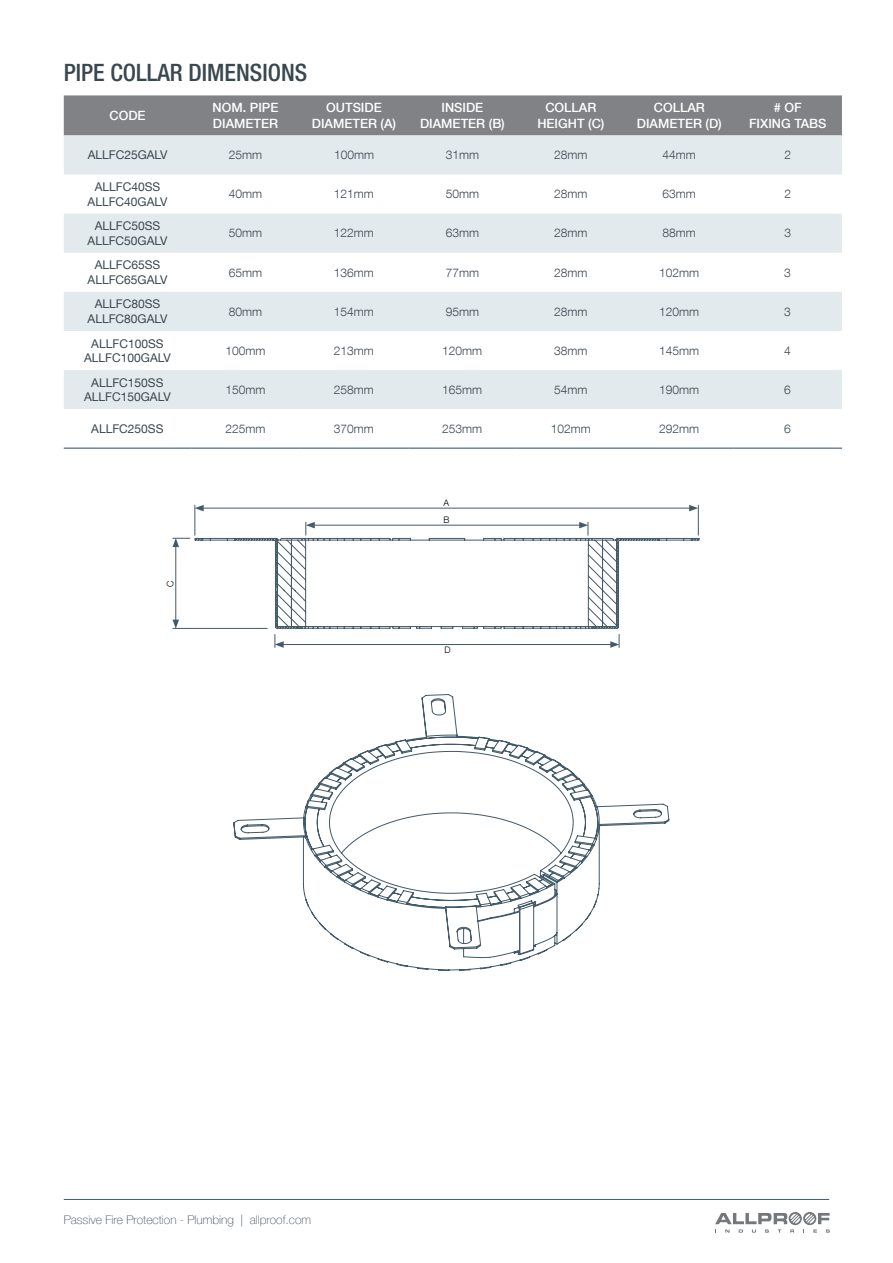
<style>
.page{position:relative;width:893px;height:1263px;background:#fff}
.page>*{position:absolute;margin:0;border:0;box-sizing:border-box;transform-origin:0 0}
.t1{font:500 condensed 24px "Helvetica Neue LT Com";color:#39474f}
.t2{font:500 12.75px/15.3px "Helvetica Neue LT Com";color:#fff;text-align:center}
.t3{font:300 12px "Helvetica Neue LT Com";color:#39474f}
.t4{font:12px/14.4px "Helvetica Neue LT Com";color:#39474f;text-align:center}
.t5{font:100 12px "Helvetica Neue LT Com";color:#39474f}
.t6{font:300 9px "Helvetica Neue LT Com";color:#000}
</style>
<div class="page">
<svg style="left:233px;top:694px;width:437px;height:277px"></svg>
<div style="left:64px;top:95px;width:778px;height:40px;background:#808285"></div>
<svg style="left:64px;top:135px;width:778px;height:274px;fill:#e3eaee"></svg>
<svg style="left:64px;top:447px;width:778px;height:1px"></svg>
<hr style="left:64px;top:448px;width:127px;height:1px;background:#415d6b">
<hr style="left:191px;top:448px;width:109px;height:1px;background:#415d6b">
<hr style="left:300px;top:448px;width:108px;height:1px;background:#415d6b">
<hr style="left:408px;top:448px;width:109px;height:1px;background:#415d6b">
<hr style="left:517px;top:448px;width:108px;height:1px;background:#415d6b">
<hr style="left:625px;top:448px;width:108px;height:1px;background:#415d6b">
<hr style="left:733px;top:448px;width:109px;height:1px;background:#415d6b">
<svg style="left:194px;top:537px;width:506px;height:92px"></svg>
<hr style="left:312px;top:525px;width:270px;height:1px;background:#425a69">
<hr style="left:176px;top:545px;width:1px;height:77px;background:#425a69">
<svg style="left:173px;top:620px;width:6px;height:8px"></svg>
<hr style="left:201px;top:508px;width:491px;height:1px;background:#425a69">
<svg style="left:196px;top:505px;width:8px;height:6px"></svg>
<svg style="left:689px;top:505px;width:9px;height:6px"></svg>
<svg style="left:579px;top:522px;width:10px;height:13px"></svg>
<hr style="left:281px;top:644px;width:332px;height:1px;background:#425a69">
<svg style="left:610px;top:634px;width:10px;height:14px"></svg>
<svg style="left:275px;top:634px;width:9px;height:14px"></svg>
<svg style="left:173px;top:538px;width:17px;height:9px"></svg>
<hr style="left:698px;top:505px;width:1px;height:30px;background:#425a69">
<svg style="left:306px;top:522px;width:9px;height:13px"></svg>
<hr style="left:195px;top:505px;width:1px;height:30px;background:#425a69">
<hr style="left:173px;top:628px;width:95px;height:1px;background:#425a69">
<svg style="left:715px;top:1212px;width:115px;height:21px"></svg>
<hr style="left:64px;top:1199px;width:765px;height:1px;background:#415d6b">
<h1 class="t1" style="left:64px;top:58px;width:245px">PIPE COLLAR DIMENSIONS</h1>
<p class="t2" style="left:109px;top:108px;width:38px">CODE</p>
<p class="t2" style="left:213px;top:100px;width:67px;text-align:left">NOM. PIPE<br>DIAMETER</p>
<p class="t2" style="left:312px;top:100px;width:86px">OUTSIDE<br>DIAMETER (A)</p>
<p class="t2" style="left:420px;top:100px;width:86px">INSIDE<br>DIAMETER (B)</p>
<p class="t2" style="left:537px;top:100px;width:69px">COLLAR<br>HEIGHT (C)</p>
<p class="t2" style="left:637px;top:100px;width:87px">COLLAR<br>DIAMETER (D)</p>
<p class="t2" style="left:749px;top:100px;width:79px"># OF<br>FIXING TABS</p>
<p class="t4" style="left:88px;top:148px;width:81px">ALLFC25GALV</p>
<p class="t3" style="left:229px;top:148px;width:35px">25mm</p>
<p class="t3" style="left:334px;top:148px;width:42px">100mm</p>
<p class="t3" style="left:446px;top:148px;width:35px">31mm</p>
<p class="t3" style="left:554px;top:148px;width:35px">28mm</p>
<p class="t3" style="left:663px;top:148px;width:35px">44mm</p>
<p class="t3" style="left:784px;top:148px;width:8px">2</p>
<p class="t4" style="left:88px;top:179px;width:81px">ALLFC40SS<br>ALLFC40GALV</p>
<p class="t3" style="left:229px;top:187px;width:35px">40mm</p>
<p class="t3" style="left:334px;top:187px;width:42px">121mm</p>
<p class="t3" style="left:446px;top:187px;width:35px">50mm</p>
<p class="t3" style="left:554px;top:187px;width:35px">28mm</p>
<p class="t3" style="left:663px;top:187px;width:35px">63mm</p>
<p class="t3" style="left:784px;top:187px;width:8px">2</p>
<p class="t4" style="left:88px;top:218px;width:81px">ALLFC50SS<br>ALLFC50GALV</p>
<p class="t3" style="left:229px;top:226px;width:35px">50mm</p>
<p class="t3" style="left:334px;top:226px;width:42px">122mm</p>
<p class="t3" style="left:446px;top:226px;width:35px">63mm</p>
<p class="t3" style="left:554px;top:226px;width:35px">28mm</p>
<p class="t3" style="left:663px;top:226px;width:35px">88mm</p>
<p class="t3" style="left:784px;top:226px;width:8px">3</p>
<p class="t4" style="left:88px;top:258px;width:81px">ALLFC65SS<br>ALLFC65GALV</p>
<p class="t3" style="left:229px;top:265px;width:35px">65mm</p>
<p class="t3" style="left:334px;top:265px;width:42px">136mm</p>
<p class="t3" style="left:446px;top:265px;width:35px">77mm</p>
<p class="t3" style="left:554px;top:265px;width:35px">28mm</p>
<p class="t3" style="left:659px;top:265px;width:42px">102mm</p>
<p class="t3" style="left:784px;top:265px;width:8px">3</p>
<p class="t4" style="left:88px;top:297px;width:81px">ALLFC80SS<br>ALLFC80GALV</p>
<p class="t3" style="left:229px;top:304px;width:35px">80mm</p>
<p class="t3" style="left:334px;top:304px;width:42px">154mm</p>
<p class="t3" style="left:446px;top:304px;width:35px">95mm</p>
<p class="t3" style="left:554px;top:304px;width:35px">28mm</p>
<p class="t3" style="left:659px;top:304px;width:42px">120mm</p>
<p class="t3" style="left:784px;top:304px;width:8px">3</p>
<p class="t4" style="left:84px;top:336px;width:88px">ALLFC100SS<br>ALLFC100GALV</p>
<p class="t3" style="left:225px;top:343px;width:42px">100mm</p>
<p class="t3" style="left:334px;top:343px;width:42px">213mm</p>
<p class="t3" style="left:442px;top:343px;width:42px">120mm</p>
<p class="t3" style="left:554px;top:343px;width:35px">38mm</p>
<p class="t3" style="left:659px;top:343px;width:42px">145mm</p>
<p class="t3" style="left:784px;top:343px;width:8px">4</p>
<p class="t4" style="left:84px;top:375px;width:88px">ALLFC150SS<br>ALLFC150GALV</p>
<p class="t3" style="left:225px;top:382px;width:42px">150mm</p>
<p class="t3" style="left:334px;top:382px;width:42px">258mm</p>
<p class="t3" style="left:442px;top:382px;width:42px">165mm</p>
<p class="t3" style="left:554px;top:382px;width:35px">54mm</p>
<p class="t3" style="left:659px;top:382px;width:42px">190mm</p>
<p class="t3" style="left:784px;top:382px;width:8px">6</p>
<p class="t4" style="left:91px;top:421px;width:74px">ALLFC250SS</p>
<p class="t3" style="left:225px;top:421px;width:42px">225mm</p>
<p class="t3" style="left:334px;top:421px;width:42px">370mm</p>
<p class="t3" style="left:442px;top:421px;width:42px">253mm</p>
<p class="t3" style="left:551px;top:421px;width:42px">102mm</p>
<p class="t3" style="left:659px;top:421px;width:42px">292mm</p>
<p class="t3" style="left:784px;top:421px;width:8px">6</p>
<p class="t6" style="left:444px;top:497px;width:7px">A</p>
<p class="t6" style="left:165px;top:587px;width:8px;rotate:-90deg">C</p>
<p class="t6" style="left:443px;top:514px;width:8px">B</p>
<p class="t6" style="left:445px;top:644px;width:8px">D</p>
<p class="t5" style="left:64px;top:1213px;width:249px">Passive Fire Protection - Plumbing | allproof.com</p>
</div>
